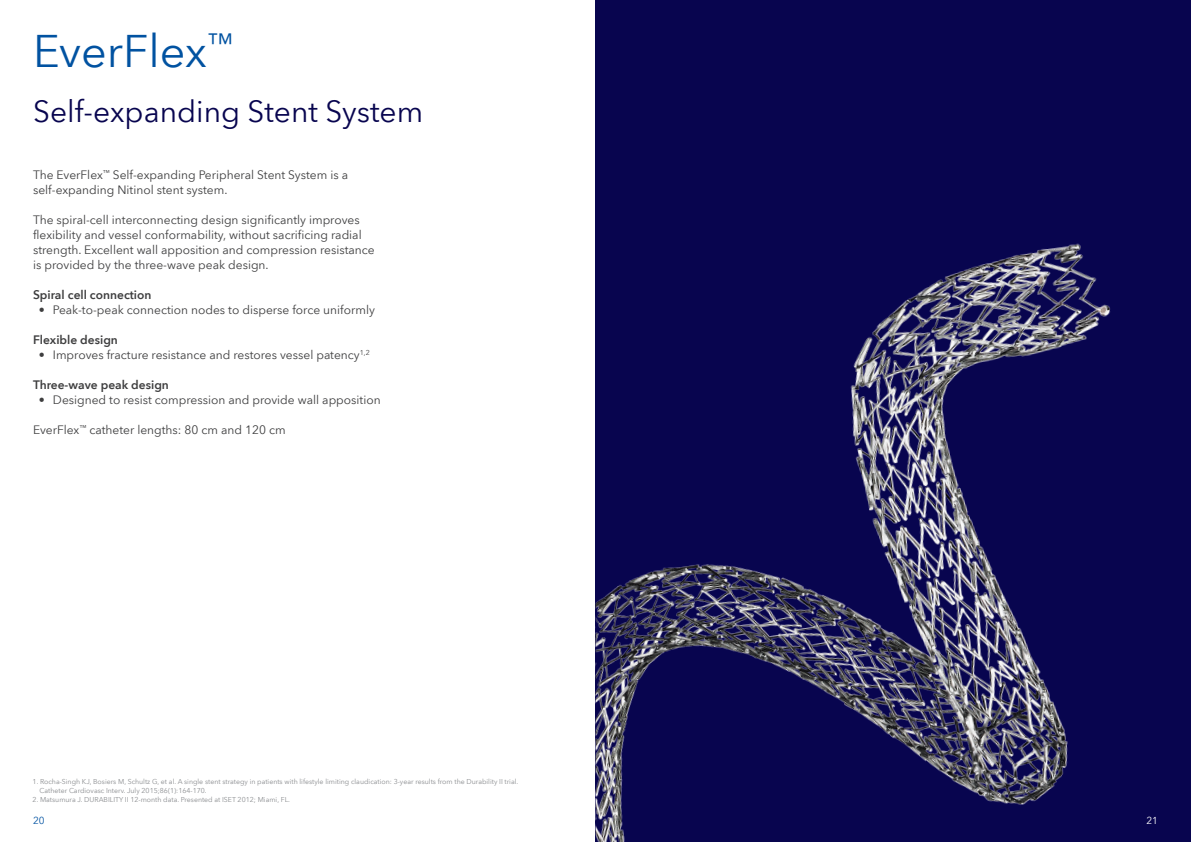
<style>
.page{position:relative;width:1191px;height:842px;background:#fff}
.page>*{position:absolute;margin:0;border:0;box-sizing:border-box;transform-origin:0 0}
.Secondary_Contents{font:45px "Avenir Next World";color:#0152a1}
.Page_subheader{font:30px "Avenir Next World";color:#08054f}
.Intro_body{font:12px/15px "Avenir Next World";color:#3e3e3f}
.Intro_body-2{font:600 12px "Avenir Next World";color:#3e3e3f}
.t1{font:10px "Avenir Next World";color:#0152a1}
.t2{font:10px "Avenir Next World";color:#fff}
.t3{font:7px/9px "Avenir Next World";color:#8a8c8f}
</style>
<div class="page">
<div style="left:595px;top:0;width:596px;height:842px;background:#08054f"></div>
<img style="left:595px;top:243px;width:516px;height:599px">
<p class="Secondary_Contents" style="left:33px;top:15px;width:201px">EverFlex<sup>™</sup></p>
<p class="Page_subheader" style="left:33px;top:87px;width:392px">Self-expanding Stent System</p>
<p class="Intro_body" style="left:33px;top:168px;width:316px">The EverFlex<sup>™</sup> Self-expanding Peripheral Stent System is a self-expanding Nitinol stent system.</p>
<p class="Intro_body" style="left:33px;top:213px;width:343px">The spiral-cell interconnecting design significantly improves flexibility and vessel conformability, without sacrificing radial strength. Excellent wall apposition and compression resistance is provided by the three-wave peak design.</p>
<p class="Intro_body-2" style="left:33px;top:288px;width:120px">Spiral cell connection</p>
<p class="Intro_body" style="left:39px;top:303px;width:338px">• Peak-to-peak connection nodes to disperse force uniformly</p>
<p class="Intro_body-2" style="left:33px;top:333px;width:86px">Flexible design</p>
<p class="Intro_body" style="left:39px;top:348px;width:332px">• Improves fracture resistance and restores vessel patency<sup>1,2</sup></p>
<p class="Intro_body-2" style="left:33px;top:378px;width:137px">Three-wave peak design</p>
<p class="Intro_body" style="left:39px;top:393px;width:343px">• Designed to resist compression and provide wall apposition</p>
<p class="Intro_body" style="left:33px;top:423px;width:254px">EverFlex<sup>™</sup> catheter lengths: 80 cm and 120 cm</p>
<p class="t3" style="left:40px;top:777px;width:479px;text-indent:-7px">1. Rocha-Singh KJ, Bosiers M, Schultz G, et al. A single stent strategy in patients with lifestyle limiting claudication: 3-year results from the Durability II trial.<br>Catheter Cardiovasc Interv. July 2015;86(1):164-170.</p>
<p class="t3" style="left:33px;top:795px;width:258px">2. Matsumura J. DURABILITY II 12-month data. Presented at ISET 2012; Miami, FL.</p>
<p class="t1" style="left:33px;top:812px;width:13px">20</p>
<p class="t2" style="left:1146px;top:812px;width:13px">21</p>
</div>
